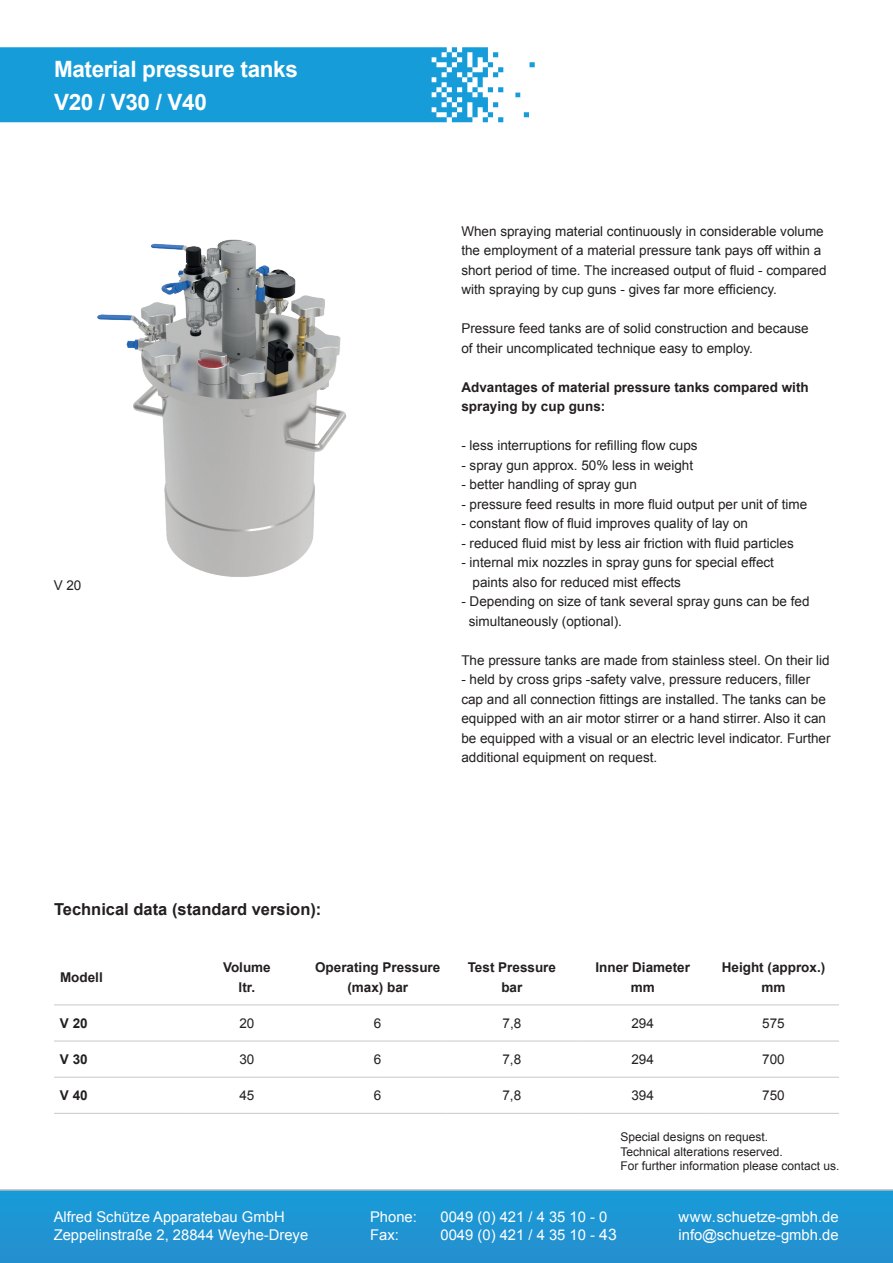
<style>
.page{position:relative;width:893px;height:1263px;background:#fff}
.page>*{position:absolute;margin:0;border:0;box-sizing:border-box;transform-origin:0 0}
.t1{font:700 22.5px/33px "Arial";letter-spacing:-.015em;color:#fff}
.t2{font:700 16.5px "Arial";color:#231f20}
.t3{font:14.85px/18px "Arial";color:#fff}
.t4{font:13.5px/19.5px "Arial";color:#231f20}
.t5{font:700 13.5px/19.5px "Arial";color:#231f20;text-align:center}
.t6{font:12px/14.4px "Arial";color:#231f20}
.s1{font-size:15.75px}
</style>
<div class="page">
<svg style="left:0;top:47px;width:535px;height:75px;background:#31a7dc"></svg>
<img style="left:97px;top:239px;width:250px;height:338px">
<div style="left:0;top:1191px;width:893px;height:72px;background:#1f95d3"></div>
<hr style="left:0;top:1189px;width:893px;height:2px;background:#bcbdc0">
<hr style="left:54px;top:1004px;width:131px;height:1px;background:#c7c8ca">
<hr style="left:185px;top:1004px;width:124px;height:1px;background:#c7c8ca">
<hr style="left:309px;top:1004px;width:137px;height:1px;background:#c7c8ca">
<hr style="left:446px;top:1004px;width:131px;height:1px;background:#c7c8ca">
<hr style="left:577px;top:1004px;width:131px;height:1px;background:#c7c8ca">
<hr style="left:708px;top:1004px;width:131px;height:1px;background:#c7c8ca">
<hr style="left:54px;top:1041px;width:131px;height:1px;background:#c7c8ca">
<hr style="left:185px;top:1041px;width:124px;height:1px;background:#c7c8ca">
<hr style="left:309px;top:1041px;width:137px;height:1px;background:#c7c8ca">
<hr style="left:446px;top:1041px;width:131px;height:1px;background:#c7c8ca">
<hr style="left:577px;top:1041px;width:131px;height:1px;background:#c7c8ca">
<hr style="left:708px;top:1041px;width:131px;height:1px;background:#c7c8ca">
<hr style="left:54px;top:1077px;width:131px;height:1px;background:#c7c8ca">
<hr style="left:185px;top:1077px;width:124px;height:1px;background:#c7c8ca">
<hr style="left:309px;top:1077px;width:137px;height:1px;background:#c7c8ca">
<hr style="left:446px;top:1077px;width:131px;height:1px;background:#c7c8ca">
<hr style="left:577px;top:1077px;width:131px;height:1px;background:#c7c8ca">
<hr style="left:708px;top:1077px;width:131px;height:1px;background:#c7c8ca">
<hr style="left:54px;top:1113px;width:131px;height:1px;background:#c7c8ca">
<hr style="left:185px;top:1113px;width:124px;height:1px;background:#c7c8ca">
<hr style="left:309px;top:1113px;width:137px;height:1px;background:#c7c8ca">
<hr style="left:446px;top:1113px;width:131px;height:1px;background:#c7c8ca">
<hr style="left:577px;top:1113px;width:131px;height:1px;background:#c7c8ca">
<hr style="left:708px;top:1113px;width:131px;height:1px;background:#c7c8ca">
<h1 class="t1" style="left:54px;top:53px;width:245px">Material pressure tanks<br>V20 / V30 / V40</h1>
<p class="t4" style="left:54px;top:576px;width:29px">V 20</p>
<p class="t2" style="left:54px;top:898px;width:269px">Technical data (standard version):</p>
<p class="t4" style="left:461px;top:221px;width:367px">When spraying material continuously in considerable volume the employment of a material pressure tank pays off within a short period of time. The increased output of fluid - compared with spraying by cup guns - gives far more efficiency.</p>
<p class="t4" style="left:461px;top:319px;width:349px">Pressure feed tanks are of solid construction and because of their uncomplicated technique easy to employ.</p>
<p class="t5" style="left:461px;top:378px;width:349px;text-align:left">Advantages of material pressure tanks compared with spraying by cup guns:</p>
<p class="t4" style="left:461px;top:436px;width:238px">- less interruptions for refilling flow cups</p>
<p class="t4" style="left:461px;top:455px;width:233px">- spray gun approx. 50% less in weight</p>
<p class="t4" style="left:461px;top:475px;width:177px">- better handling of spray gun</p>
<p class="t4" style="left:461px;top:494px;width:347px">- pressure feed results in more fluid output per unit of time</p>
<p class="t4" style="left:461px;top:514px;width:288px">- constant flow of fluid improves quality of lay on</p>
<p class="t4" style="left:461px;top:533px;width:334px">- reduced fluid mist by less air friction with fluid particles</p>
<p class="t4" style="left:473px;top:553px;width:303px;text-indent:-11px">- internal mix nozzles in spray guns for special effect paints also for reduced mist effects</p>
<p class="t4" style="left:469px;top:592px;width:342px;text-indent:-8px">- Depending on size of tank several spray guns can be fed simultaneously (optional).</p>
<p class="t4" style="left:461px;top:650px;width:370px">The pressure tanks are made from stainless steel. On their lid</p>
<p class="t4" style="left:461px;top:670px;width:371px">- held by cross grips -safety valve, pressure reducers, filler cap and all connection fittings are installed. The tanks can be equipped with an air motor stirrer or a hand stirrer. Also it can be equipped with a visual or an electric level indicator. Further additional equipment on request.</p>
<p class="t5" style="left:60px;top:968px;width:44px">Modell</p>
<p class="t5" style="left:223px;top:958px;width:49px">Volume ltr.</p>
<p class="t5" style="left:315px;top:958px;width:127px">Operating Pressure (max) bar</p>
<p class="t5" style="left:468px;top:958px;width:90px">Test Pressure bar</p>
<p class="t5" style="left:595px;top:958px;width:96px">Inner Diameter mm</p>
<p class="t5" style="left:722px;top:958px;width:105px">Height (approx.) mm</p>
<p class="t5" style="left:60px;top:1014px;width:29px">V 20</p>
<p class="t4" style="left:239px;top:1013px;width:17px">20</p>
<p class="t4" style="left:374px;top:1013px;width:9px">6</p>
<p class="t4" style="left:502px;top:1013px;width:20px">7,8</p>
<p class="t4" style="left:631px;top:1013px;width:24px">294</p>
<p class="t4" style="left:762px;top:1013px;width:24px">575</p>
<p class="t5" style="left:60px;top:1050px;width:29px">V 30</p>
<p class="t4" style="left:239px;top:1050px;width:17px">30</p>
<p class="t4" style="left:374px;top:1050px;width:9px">6</p>
<p class="t4" style="left:502px;top:1050px;width:20px">7,8</p>
<p class="t4" style="left:631px;top:1050px;width:24px">294</p>
<p class="t4" style="left:762px;top:1050px;width:24px">700</p>
<p class="t5" style="left:60px;top:1086px;width:29px">V 40</p>
<p class="t4" style="left:239px;top:1086px;width:17px">45</p>
<p class="t4" style="left:374px;top:1086px;width:9px">6</p>
<p class="t4" style="left:502px;top:1086px;width:20px">7,8</p>
<p class="t4" style="left:631px;top:1086px;width:24px">394</p>
<p class="t4" style="left:762px;top:1086px;width:24px">750</p>
<p class="t6" style="left:621px;top:1130px;width:220px">Special designs on request.<br>Technical alterations reserved.<br>For further information please contact us.</p>
<p class="t3" style="left:54px;top:1208px;width:256px">Alfred Schütze Apparatebau GmbH<br>Zeppelinstraße 2, 28844 Weyhe-Dreye</p>
<p class="t3" style="left:370px;top:1208px;width:48px">Phone:</p>
<p class="t3" style="left:440px;top:1208px;width:168px">0049 (0) 421 / 4 35 10 - 0</p>
<p class="t3" style="left:370px;top:1226px;width:30px">Fax:</p>
<p class="t3" style="left:440px;top:1226px;width:178px">0049 (0) 421 / 4 35 10 - <span class="s1">43</span></p>
<p class="t3" style="left:679px;top:1208px;width:161px">www.schuetze-gmbh.de info@schuetze-gmbh.de</p>
</div>
